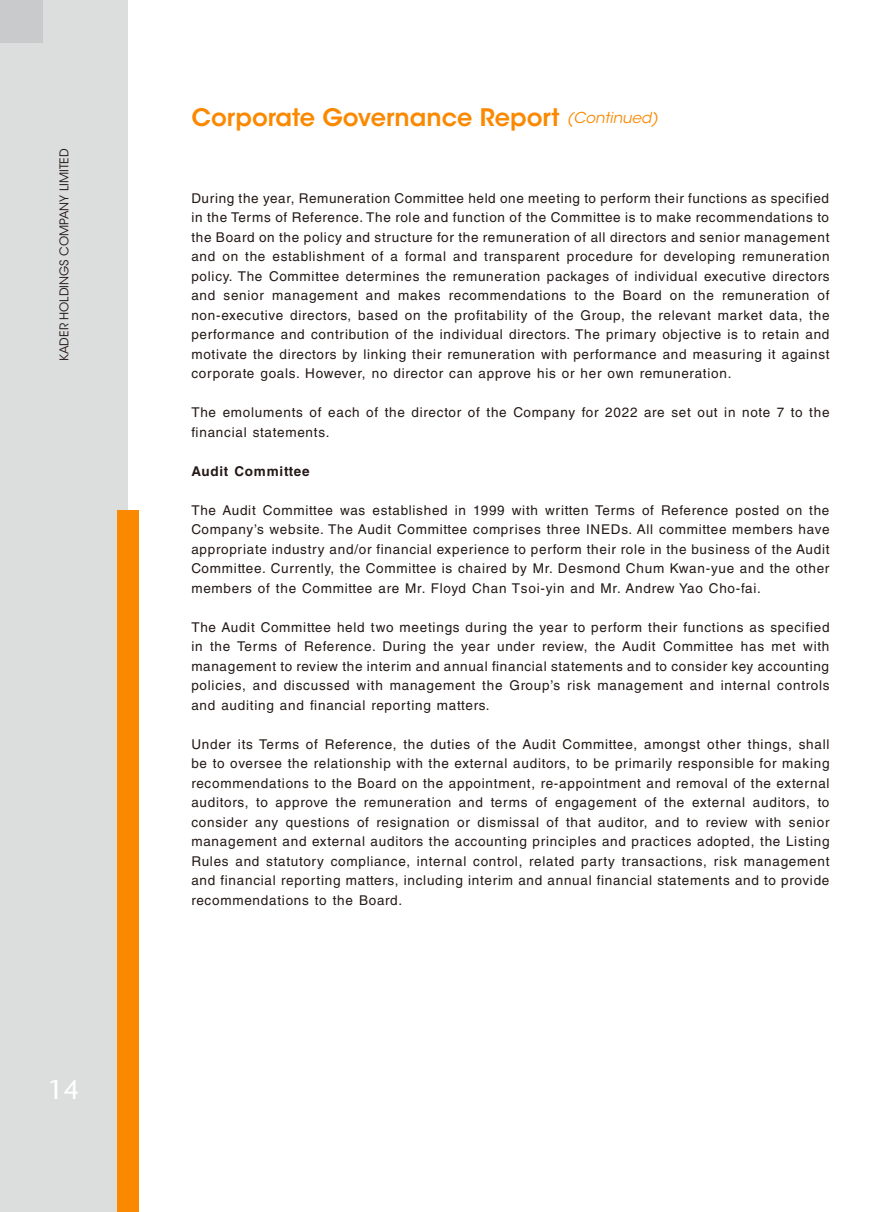
<style>
.page{position:relative;width:893px;height:1212px;background:#fff}
.page>*{position:absolute;margin:0;border:0;box-sizing:border-box;transform-origin:0 0}
.t1{font:500 27px "Stone Sans Std";color:#fff}
.t2{font:600 24px "ITC Avant Garde Std";color:#fa8900}
.t3{font:13.5px/19.5px "Helvetica LT Std";letter-spacing:.055em;color:#231916;text-align:justify}
.t4{font:700 13.5px "Helvetica LT Std";letter-spacing:.055em;color:#231916}
.t5{font:12px "ITC Avant Garde Std";color:#231916}
.s1{font-weight:400;font-style:italic;font-size:15px}
</style>
<div class="page">
<div style="left:0;top:0;width:128px;height:1212px;background:#dcdddd"></div>
<div style="left:0;top:0;width:43px;height:43px;background:#c9cacb"></div>
<div style="left:117px;top:510px;width:21px;height:702px;background:#fa8900"></div>
<p class="t5" style="left:57px;top:361px;width:214px;rotate:-90deg">KADER HOLDINGS COMPANY LIMITED</p>
<h1 class="t1" style="left:48px;top:1074px;width:32px">14</h1>
<h2 class="t2" style="left:191px;top:102px;width:468px">Corporate Governance Report <span class="s1">(Continued)</span></h2>
<p class="t3" style="left:191px;top:188px;width:640px">During the year, Remuneration Committee held one meeting to perform their functions as specified in the Terms of Reference. The role and function of the Committee is to make recommendations to the Board on the policy and structure for the remuneration of all directors and senior management and on the establishment of a formal and transparent procedure for developing remuneration policy. The Committee determines the remuneration packages of individual executive directors and senior management and makes recommendations to the Board on the remuneration of non-executive directors, based on the profitability of the Group, the relevant market data, the performance and contribution of the individual directors. The primary objective is to retain and motivate the directors by linking their remuneration with performance and measuring it against corporate goals. However, no director can approve his or her own remuneration.</p>
<p class="t3" style="left:191px;top:402px;width:640px">The emoluments of each of the director of the Company for 2022 are set out in note 7 to the financial statements.</p>
<p class="t4" style="left:191px;top:462px;width:120px">Audit Committee</p>
<p class="t3" style="left:191px;top:500px;width:640px">The Audit Committee was established in 1999 with written Terms of Reference posted on the Company’s website. The Audit Committee comprises three INEDs. All committee members have appropriate industry and/or financial experience to perform their role in the business of the Audit Committee. Currently, the Committee is chaired by Mr. Desmond Chum Kwan-yue and the other members of the Committee are Mr. Floyd Chan Tsoi-yin and Mr. Andrew Yao Cho-fai.</p>
<p class="t3" style="left:191px;top:617px;width:640px">The Audit Committee held two meetings during the year to perform their functions as specified in the Terms of Reference. During the year under review, the Audit Committee has met with management to review the interim and annual financial statements and to consider key accounting policies, and discussed with management the Group’s risk management and internal controls and auditing and financial reporting matters.</p>
<p class="t3" style="left:191px;top:734px;width:640px">Under its Terms of Reference, the duties of the Audit Committee, amongst other things, shall be to oversee the relationship with the external auditors, to be primarily responsible for making recommendations to the Board on the appointment, re-appointment and removal of the external auditors, to approve the remuneration and terms of engagement of the external auditors, to consider any questions of resignation or dismissal of that auditor, and to review with senior management and external auditors the accounting principles and practices adopted, the Listing Rules and statutory compliance, internal control, related party transactions, risk management and financial reporting matters, including interim and annual financial statements and to provide recommendations to the Board.</p>
</div>
